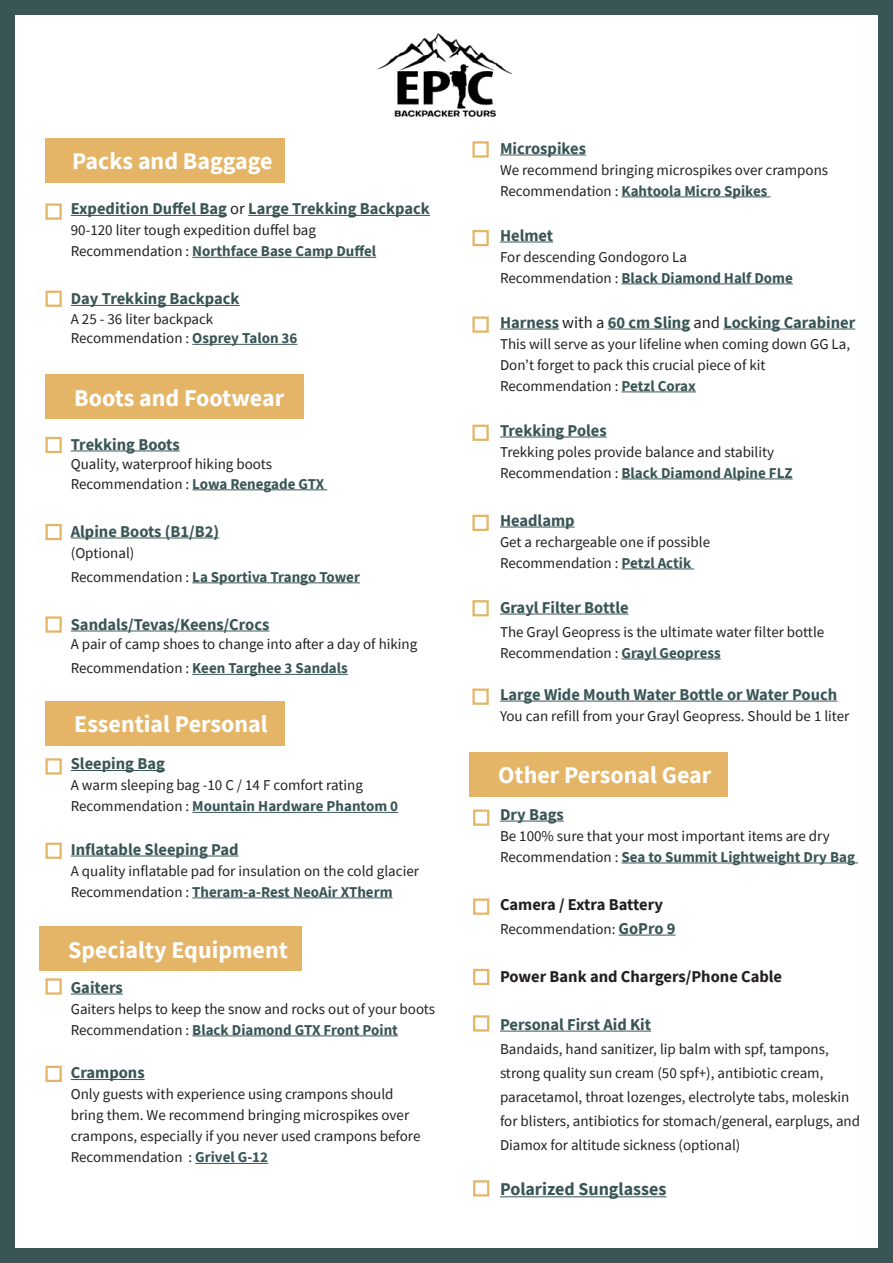
<style>
.page{position:relative;width:893px;height:1263px;background:#fff}
.page>*{position:absolute;margin:0;border:0;box-sizing:border-box;transform-origin:0 0}
.t1{font:700 24px "Source Sans Pro";color:#fff}
.t2{font:700 18px "Source Sans Pro";color:#395556}
.t3{font:700 16.5px "Source Sans Pro";color:#395556}
.t4{font:700 16.5px "Source Sans Pro";color:#231f20}
.t5{font:15px/21px "Source Sans Pro";color:#231f20}
.s1{font-weight:400;color:#231f20}
.s2{font-weight:700;color:#395556}
.s3{font-weight:700;font-size:16.5px;color:#395556}
</style>
<div class="page">
<img style="left:378px;top:33px;width:134px;height:84px">
<div style="left:0;top:0;width:893px;height:1263px;border:15px solid #395556"></div>
<div style="left:45px;top:138px;width:240px;height:45px;background:#e5b567"></div>
<hr style="left:71px;top:215px;width:156px;height:1px;background:#395556">
<hr style="left:248px;top:215px;width:182px;height:1px;background:#395556">
<hr style="left:192px;top:257px;width:184px;height:1px;background:#395556">
<hr style="left:71px;top:305px;width:169px;height:1px;background:#395556">
<hr style="left:192px;top:344px;width:105px;height:1px;background:#395556">
<hr style="left:71px;top:450px;width:109px;height:1px;background:#395556">
<hr style="left:192px;top:489px;width:135px;height:1px;background:#395556">
<hr style="left:71px;top:537px;width:148px;height:1px;background:#395556">
<hr style="left:192px;top:582px;width:168px;height:1px;background:#395556">
<hr style="left:71px;top:630px;width:198px;height:1px;background:#395556">
<hr style="left:192px;top:674px;width:156px;height:1px;background:#395556">
<hr style="left:71px;top:770px;width:94px;height:1px;background:#395556">
<hr style="left:192px;top:812px;width:206px;height:1px;background:#395556">
<hr style="left:71px;top:855px;width:168px;height:1px;background:#395556">
<hr style="left:192px;top:897px;width:201px;height:1px;background:#395556">
<hr style="left:71px;top:993px;width:52px;height:1px;background:#395556">
<hr style="left:192px;top:1035px;width:206px;height:1px;background:#395556">
<hr style="left:71px;top:1079px;width:74px;height:1px;background:#395556">
<hr style="left:195px;top:1163px;width:73px;height:1px;background:#395556">
<div style="left:45px;top:203px;width:17px;height:17px;border:2px solid #e5b567"></div>
<div style="left:45px;top:291px;width:17px;height:16px;border:2px solid #e5b567"></div>
<div style="left:45px;top:375px;width:259px;height:44px;background:#e5b567"></div>
<div style="left:45px;top:437px;width:17px;height:16px;border:2px solid #e5b567"></div>
<div style="left:45px;top:758px;width:17px;height:16px;border:2px solid #e5b567"></div>
<div style="left:45px;top:701px;width:240px;height:44px;background:#e5b567"></div>
<div style="left:45px;top:524px;width:17px;height:16px;border:2px solid #e5b567"></div>
<div style="left:45px;top:843px;width:17px;height:16px;border:2px solid #e5b567"></div>
<div style="left:45px;top:616px;width:17px;height:17px;border:2px solid #e5b567"></div>
<div style="left:45px;top:1066px;width:17px;height:16px;border:2px solid #e5b567"></div>
<div style="left:39px;top:926px;width:263px;height:45px;background:#e5b567"></div>
<hr style="left:500px;top:155px;width:86px;height:1px;background:#395556">
<hr style="left:621px;top:196px;width:149px;height:1px;background:#395556">
<hr style="left:500px;top:242px;width:53px;height:1px;background:#395556">
<hr style="left:621px;top:283px;width:172px;height:1px;background:#395556">
<hr style="left:500px;top:329px;width:59px;height:1px;background:#395556">
<hr style="left:608px;top:329px;width:82px;height:1px;background:#395556">
<hr style="left:723px;top:329px;width:132px;height:1px;background:#395556">
<hr style="left:621px;top:391px;width:75px;height:1px;background:#395556">
<hr style="left:500px;top:437px;width:107px;height:1px;background:#395556">
<hr style="left:621px;top:478px;width:172px;height:1px;background:#395556">
<hr style="left:500px;top:527px;width:75px;height:1px;background:#395556">
<hr style="left:621px;top:568px;width:73px;height:1px;background:#395556">
<hr style="left:500px;top:614px;width:129px;height:1px;background:#395556">
<hr style="left:621px;top:658px;width:100px;height:1px;background:#395556">
<hr style="left:500px;top:701px;width:337px;height:1px;background:#395556">
<hr style="left:500px;top:821px;width:64px;height:1px;background:#395556">
<hr style="left:621px;top:862px;width:237px;height:1px;background:#395556">
<hr style="left:618px;top:935px;width:58px;height:1px;background:#395556">
<hr style="left:500px;top:1031px;width:151px;height:1px;background:#395556">
<hr style="left:500px;top:1196px;width:166px;height:1px;background:#395556">
<div style="left:469px;top:752px;width:259px;height:45px;background:#e5b567"></div>
<div style="left:472px;top:141px;width:17px;height:17px;border:2px solid #e5b567"></div>
<div style="left:472px;top:230px;width:17px;height:16px;border:2px solid #e5b567"></div>
<div style="left:472px;top:316px;width:17px;height:17px;border:2px solid #e5b567"></div>
<div style="left:472px;top:425px;width:17px;height:16px;border:2px solid #e5b567"></div>
<div style="left:472px;top:515px;width:17px;height:16px;border:2px solid #e5b567"></div>
<div style="left:472px;top:600px;width:17px;height:16px;border:2px solid #e5b567"></div>
<div style="left:472px;top:688px;width:17px;height:17px;border:2px solid #e5b567"></div>
<div style="left:473px;top:809px;width:16px;height:17px;border:2px solid #e5b567"></div>
<div style="left:473px;top:898px;width:16px;height:17px;border:2px solid #e5b567"></div>
<div style="left:45px;top:978px;width:17px;height:17px;border:2px solid #e5b567"></div>
<div style="left:473px;top:969px;width:16px;height:16px;border:2px solid #e5b567"></div>
<div style="left:473px;top:1015px;width:16px;height:16px;border:2px solid #e5b567"></div>
<div style="left:473px;top:1180px;width:16px;height:16px;border:2px solid #e5b567"></div>
<h1 class="t1" style="left:72px;top:145px;width:202px">Packs and Baggage</h1>
<p class="t3" style="left:71px;top:198px;width:361px">Expedition Duffel Bag <span class="s1">or</span> Large Trekking Backpack</p>
<p class="t5" style="left:71px;top:220px;width:307px">90-120 liter tough expedition duffel bag<br>Recommendation : <span class="s2">Northface Base Camp Duffel</span></p>
<p class="t3" style="left:71px;top:288px;width:170px">Day Trekking Backpack</p>
<p class="t5" style="left:71px;top:309px;width:228px;line-height:19.5px">A 25 - 36 liter backpack<br>Recommendation : <span class="s2">Osprey Talon 36</span></p>
<h1 class="t1" style="left:74px;top:381px;width:211px">Boots and Footwear</h1>
<p class="t3" style="left:71px;top:433px;width:110px">Trekking Boots</p>
<p class="t5" style="left:71px;top:454px;width:255px;line-height:19.5px">Quality, waterproof hiking boots<br>Recommendation : <span class="s2">Lowa Renegade GTX</span></p>
<p class="t3" style="left:71px;top:520px;width:150px">Alpine Boots (B1/B2)</p>
<p class="t5" style="left:71px;top:541px;width:291px;line-height:24px">(Optional)<br>Recommendation : <span class="s2">La Sportiva Trango Tower</span></p>
<p class="t3" style="left:71px;top:613px;width:200px">Sandals/Tevas/Keens/Crocs</p>
<p class="t5" style="left:71px;top:632px;width:348px;line-height:24px">A pair of camp shoes to change into after a day of hiking<br>Recommendation : <span class="s2">Keen Targhee 3 Sandals</span></p>
<h1 class="t1" style="left:74px;top:708px;width:195px">Essential Personal</h1>
<p class="t3" style="left:71px;top:753px;width:96px">Sleeping Bag</p>
<p class="t5" style="left:71px;top:775px;width:329px">A warm sleeping bag -10 C / 14 F comfort rating<br>Recommendation : <span class="s2">Mountain Hardware Phantom 0</span></p>
<p class="t3" style="left:71px;top:838px;width:169px">Inflatable Sleeping Pad</p>
<p class="t5" style="left:71px;top:860px;width:350px">A quality inflatable pad for insulation on the cold glacier<br>Recommendation : <span class="s2">Theram-a-Rest NeoAir XTherm</span></p>
<h1 class="t1" style="left:68px;top:933px;width:221px">Specialty Equipment</h1>
<p class="t3" style="left:71px;top:976px;width:54px">Gaiters</p>
<p class="t5" style="left:71px;top:998px;width:366px">Gaiters helps to keep the snow and rocks out of your boots<br>Recommendation : <span class="s2">Black Diamond GTX Front Point</span></p>
<p class="t3" style="left:71px;top:1062px;width:75px">Crampons</p>
<p class="t5" style="left:71px;top:1084px;width:351px">Only guests with experience using crampons should bring them. We recommend bringing microspikes over crampons, especially if you never used crampons before Recommendation : <span class="s2">Grivel G-12</span></p>
<p class="t3" style="left:500px;top:137px;width:88px">Microspikes</p>
<p class="t5" style="left:500px;top:159px;width:330px">We recommend bringing microspikes over crampons<br>Recommendation : <span class="s2">Kahtoola Micro Spikes</span></p>
<p class="t3" style="left:500px;top:224px;width:55px">Helmet</p>
<p class="t5" style="left:500px;top:246px;width:294px">For descending Gondogoro La<br>Recommendation : <span class="s2">Black Diamond Half Dome</span></p>
<p class="t3" style="left:500px;top:311px;width:357px">Harness <span class="s1">with a</span> 60 cm Sling <span class="s1">and</span> Locking Carabiner</p>
<p class="t5" style="left:500px;top:333px;width:352px">This will serve as your lifeline when coming down GG La,<br>Don’t forget to pack this crucial piece of kit<br>Recommendation : <span class="s2">Petzl Corax</span></p>
<p class="t3" style="left:500px;top:419px;width:108px">Trekking Poles</p>
<p class="t5" style="left:500px;top:441px;width:294px">Trekking poles provide balance and stability<br>Recommendation : <span class="s2">Black Diamond Alpine FLZ</span></p>
<p class="t3" style="left:500px;top:509px;width:76px">Headlamp</p>
<p class="t5" style="left:500px;top:531px;width:212px">Get a rechargeable one if possible<br>Recommendation : <span class="s2">Petzl Actik</span></p>
<p class="t3" style="left:500px;top:596px;width:130px">Grayl Filter Bottle</p>
<p class="t5" style="left:500px;top:621px;width:326px">The Grayl Geopress is the ultimate water filter bottle<br>Recommendation : <span class="s2">Grayl Geopress</span></p>
<p class="t3" style="left:500px;top:683px;width:339px">Large Wide Mouth Water Bottle or Water Pouch</p>
<p class="t5" style="left:500px;top:705px;width:351px">You can refill from your Grayl Geopress. Should be 1 liter</p>
<h1 class="t1" style="left:498px;top:759px;width:215px">Other Personal Gear</h1>
<p class="t3" style="left:500px;top:803px;width:65px">Dry Bags</p>
<p class="t5" style="left:500px;top:825px;width:356px">Be 100% sure that your most important items are dry<br>Recommendation : <span class="s2">Sea to Summit Lightweight Dry Bag</span></p>
<p class="t4" style="left:500px;top:893px;width:164px">Camera / Extra Battery</p>
<p class="t5" style="left:500px;top:918px;width:177px">Recommendation: <span class="s3">GoPro 9</span></p>
<p class="t4" style="left:500px;top:965px;width:284px">Power Bank and Chargers/Phone Cable</p>
<p class="t3" style="left:500px;top:1013px;width:153px">Personal First Aid Kit</p>
<p class="t5" style="left:500px;top:1037px;width:362px;line-height:24px">Bandaids, hand sanitizer, lip balm with spf, tampons, strong quality sun cream (50 spf+), antibiotic cream, paracetamol, throat lozenges, electrolyte tabs, moleskin for blisters, antibiotics for stomach/general, earplugs, and Diamox for altitude sickness (optional)</p>
<p class="t2" style="left:500px;top:1177px;width:168px">Polarized Sunglasses</p>
</div>
